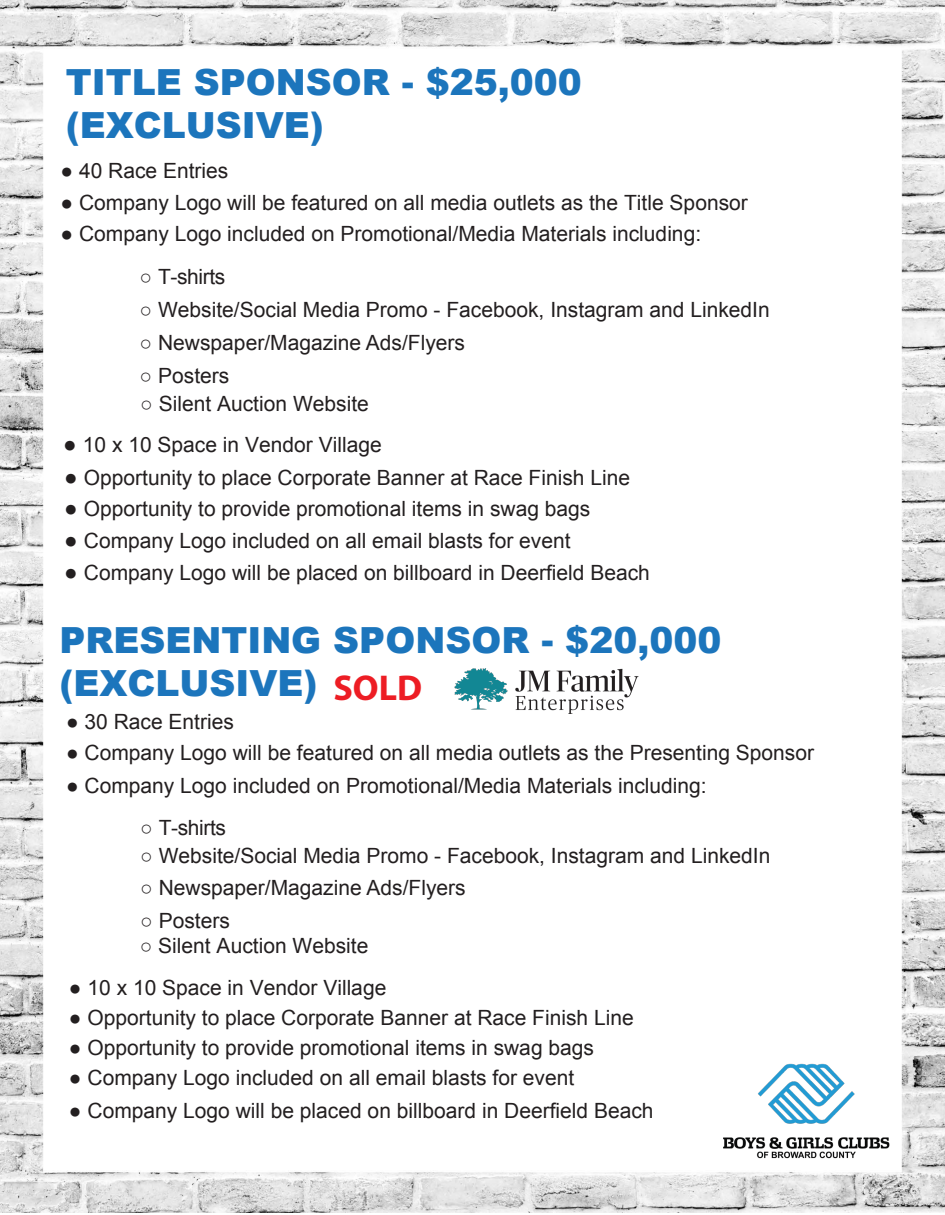
<style>
.page{position:relative;width:945px;height:1215px;background:#fff}
.page>*{position:absolute;margin:0;border:0;box-sizing:border-box;transform-origin:0 0}
.t1{font:900 36px/43.2px "Arial";color:#1c75bc}
.t2{font:700 36px "Myriad Pro";color:#ed1d24}
.t3{font:21px "Arial";color:#231f20}
.s1{font-size:22.5px}
</style>
<div class="page">
<img style="left:0;top:0;width:945px;height:1212px">
<img style="left:714px;top:1059px;width:183px;height:105px">
<img style="left:446px;top:657px;width:201px;height:64px">
<h1 class="t1" style="left:66px;top:59px;width:518px">TITLE SPONSOR - $25,000 (EXCLUSIVE)</h1>
<p class="t3" style="left:61px;top:157px;width:169px">● 40 Race Entries</p>
<p class="t3" style="left:61px;top:189px;width:689px">● Company Logo will be featured on all media outlets as the Title Sponsor</p>
<p class="t3" style="left:61px;top:220px;width:642px">● Company Logo included on Promotional/Media Materials including:</p>
<p class="t3" style="left:140px;top:263px;width:87px">○ T-shirts</p>
<p class="t3" style="left:140px;top:296px;width:632px">○ Website/Social Media Promo - Facebook, Instagram and LinkedIn</p>
<p class="t3" style="left:140px;top:329px;width:327px">○ Newspaper/Magazine Ads/Flyers</p>
<p class="t3" style="left:140px;top:362px;width:91px">○ Posters</p>
<p class="t3" style="left:140px;top:389px;width:230px">○ Silent Auction Website</p>
<p class="t3" style="left:63px;top:431px;width:320px"><span class="s1">●</span> 10 x 10 Space in Vendor Village</p>
<p class="t3" style="left:64px;top:464px;width:568px"><span class="s1">●</span> Opportunity to place Corporate Banner at Race Finish Line</p>
<p class="t3" style="left:64px;top:495px;width:528px"><span class="s1">●</span> Opportunity to provide promotional items in swag bags</p>
<p class="t3" style="left:64px;top:527px;width:508px"><span class="s1">●</span> Company Logo included on all email blasts for event</p>
<p class="t3" style="left:64px;top:559px;width:587px"><span class="s1">●</span> Company Logo will be placed on billboard in Deerfield Beach</p>
<h1 class="t1" style="left:59px;top:617px;width:664px">PRESENTING SPONSOR - $20,000 (EXCLUSIVE)</h1>
<h1 class="t2" style="left:334px;top:664px;width:90px">SOLD</h1>
<p class="t3" style="left:66px;top:708px;width:169px">● 30 Race Entries</p>
<p class="t3" style="left:66px;top:738px;width:750px">● Company Logo will be featured on all media outlets as the Presenting Sponsor</p>
<p class="t3" style="left:66px;top:772px;width:642px">● Company Logo included on Promotional/Media Materials including:</p>
<p class="t3" style="left:140px;top:814px;width:87px">○ T-shirts</p>
<p class="t3" style="left:140px;top:842px;width:632px">○ Website/Social Media Promo - Facebook, Instagram and LinkedIn</p>
<p class="t3" style="left:140px;top:874px;width:327px">○ Newspaper/Magazine Ads/Flyers</p>
<p class="t3" style="left:140px;top:907px;width:91px">○ Posters</p>
<p class="t3" style="left:140px;top:932px;width:230px">○ Silent Auction Website</p>
<p class="t3" style="left:69px;top:973px;width:319px">● 10 x 10 Space in Vendor Village</p>
<p class="t3" style="left:69px;top:1003px;width:566px">● Opportunity to place Corporate Banner at Race Finish Line</p>
<p class="t3" style="left:69px;top:1034px;width:527px">● Opportunity to provide promotional items in swag bags</p>
<p class="t3" style="left:69px;top:1064px;width:507px">● Company Logo included on all email blasts for event</p>
<p class="t3" style="left:69px;top:1097px;width:586px">● Company Logo will be placed on billboard in Deerfield Beach</p>
</div>
